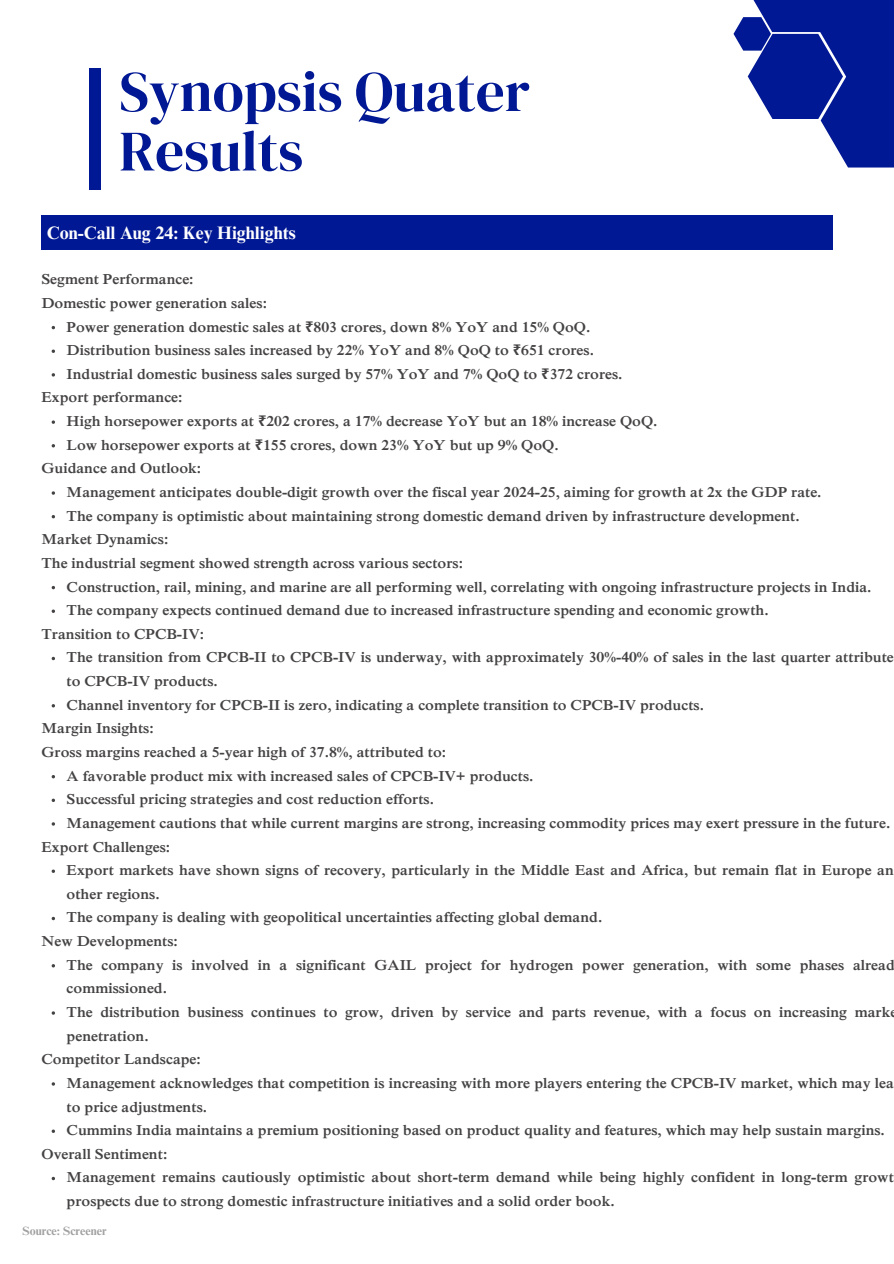
<style>
.page{position:relative;width:894px;height:1264px;background:#fff}
.page>*{position:absolute;margin:0;border:0;box-sizing:border-box;transform-origin:0 0}
.t1{font:57px/59.4px "DM Serif Display";color:#001894}
.t2{font:700 19.5px "Times NRMT Pro";color:#fff}
.t3{font:700 18px "Times NRMT Pro";color:#fff}
.t4{font:600 14.7px "Times NRMT Pro";color:#444242}
.t5{font:700 12px "Times NRMT Pro";color:#444242}
.s1{font-family:"Noto Sans";font-weight:700}
</style>
<div class="page">
<div style="left:89px;top:68px;width:12px;height:122px;background:#001894"></div>
<div style="left:801px;top:0;width:92px;height:113px;background:#001894"></div>
<svg style="left:733px;top:17px;width:160px;height:150px"></svg>
<div style="left:744px;top:0;width:114px;height:32px;background:#001894"></div>
<svg style="left:52px;top:349px;width:3px;height:4px"></svg>
<svg style="left:52px;top:420px;width:3px;height:4px"></svg>
<svg style="left:52px;top:491px;width:3px;height:4px"></svg>
<svg style="left:52px;top:609px;width:3px;height:4px"></svg>
<svg style="left:52px;top:869px;width:3px;height:4px"></svg>
<div style="left:41px;top:215px;width:791px;height:35px;background:#001894"></div>
<h1 class="t1" style="left:119px;top:61px;width:412px">Synopsis Quater<br>Results</h1>
<p class="t2" style="left:53px;top:222px;width:284px">Con-Call Q1FY23: Key Highlights</p>
<p class="t4" style="left:41px;top:274px;width:153px">Segment Performance:</p>
<p class="t4" style="left:41px;top:297px;width:227px">Domestic power generation sales:</p>
<p class="t4" style="left:67px;top:321px;width:525px">Power generation domestic sales at <span class="s1">₹</span>803 crores, down 8% YoY and 15% QoQ.</p>
<p class="t4" style="left:67px;top:345px;width:528px">Distribution business sales increased by 22% YoY and 8% QoQ to <span class="s1">₹</span>651 crores.</p>
<p class="t4" style="left:67px;top:368px;width:557px">Industrial domestic business sales surged by 57% YoY and 7% QoQ to <span class="s1">₹</span>372 crores.</p>
<p class="t4" style="left:41px;top:392px;width:142px">Export performance:</p>
<p class="t4" style="left:67px;top:415px;width:592px">High horsepower exports at <span class="s1">₹</span>202 crores, a 17% decrease YoY but an 18% increase QoQ.</p>
<p class="t4" style="left:67px;top:439px;width:493px">Low horsepower exports at <span class="s1">₹</span>155 crores, down 23% YoY but up 9% QoQ.</p>
<p class="t4" style="left:41px;top:463px;width:161px">Guidance and Outlook:</p>
<p class="t4" style="left:67px;top:486px;width:756px">Management anticipates double-digit growth over the fiscal year 2024-25, aiming for growth at 2x the GDP rate.</p>
<p class="t4" style="left:67px;top:510px;width:734px">The company is optimistic about maintaining strong domestic demand driven by infrastructure development.</p>
<p class="t4" style="left:41px;top:534px;width:128px">Market Dynamics:</p>
<p class="t4" style="left:41px;top:557px;width:423px">The industrial segment showed strength across various sectors:</p>
<p class="t4" style="left:67px;top:581px;width:806px">Construction, rail, mining, and marine are all performing well, correlating with ongoing infrastructure projects in India.</p>
<p class="t4" style="left:67px;top:604px;width:703px">The company expects continued demand due to increased infrastructure spending and economic growth.</p>
<p class="t4" style="left:41px;top:628px;width:164px">Transition to CPCB-IV:</p>
<p class="t4" style="left:67px;top:652px;width:828px">The transition from CPCB-II to CPCB-IV is underway, with approximately 30%-40% of sales in the last quarter attribute</p>
<p class="t4" style="left:67px;top:675px;width:153px">to CPCB-IV products.</p>
<p class="t4" style="left:67px;top:699px;width:638px">Channel inventory for CPCB-II is zero, indicating a complete transition to CPCB-IV products.</p>
<p class="t4" style="left:41px;top:723px;width:114px">Margin Insights:</p>
<p class="t4" style="left:41px;top:746px;width:406px">Gross margins reached a 5-year high of 37.8%, attributed to:</p>
<p class="t4" style="left:67px;top:770px;width:468px">A favorable product mix with increased sales of CPCB-IV+ products.</p>
<p class="t4" style="left:67px;top:793px;width:369px">Successful pricing strategies and cost reduction efforts.</p>
<p class="t4" style="left:67px;top:817px;width:825px">Management cautions that while current margins are strong, increasing commodity prices may exert pressure in the future.</p>
<p class="t4" style="left:41px;top:841px;width:130px">Export Challenges:</p>
<p class="t4" style="left:67px;top:864px;width:828px">Export markets have shown signs of recovery, particularly in the Middle East and Africa, but remain flat in Europe an</p>
<p class="t4" style="left:67px;top:888px;width:94px">other regions.</p>
<p class="t4" style="left:67px;top:912px;width:537px">The company is dealing with geopolitical uncertainties affecting global demand.</p>
<p class="t4" style="left:41px;top:935px;width:138px">New Developments:</p>
<p class="t4" style="left:67px;top:959px;width:829px">The company is involved in a significant GAIL project for hydrogen power generation, with some phases alread</p>
<p class="t4" style="left:67px;top:982px;width:102px">commissioned.</p>
<p class="t4" style="left:67px;top:1006px;width:825px">The distribution business continues to grow, driven by service and parts revenue, with a focus on increasing mark</p>
<p class="t4" style="left:67px;top:1030px;width:83px">penetration.</p>
<p class="t4" style="left:41px;top:1053px;width:161px">Competitor Landscape:</p>
<p class="t4" style="left:67px;top:1077px;width:828px">Management acknowledges that competition is increasing with more players entering the CPCB-IV market, which may lea</p>
<p class="t4" style="left:67px;top:1101px;width:142px">to price adjustments.</p>
<p class="t4" style="left:67px;top:1124px;width:819px">Cummins India maintains a premium positioning based on product quality and features, which may help sustain margins.</p>
<p class="t4" style="left:41px;top:1148px;width:127px">Overall Sentiment:</p>
<p class="t4" style="left:67px;top:1171px;width:828px">Management remains cautiously optimistic about short-term demand while being highly confident in long-term growt</p>
<p class="t4" style="left:67px;top:1195px;width:549px">prospects due to strong domestic infrastructure initiatives and a solid order book.</p>
<h2 class="t3" style="left:47px;top:226px;width:250px">Con-Call Aug 24: Key Highlights</h2>
<p class="t5" style="left:22px;top:1226px;width:86px">Source: Screener</p>
</div>
